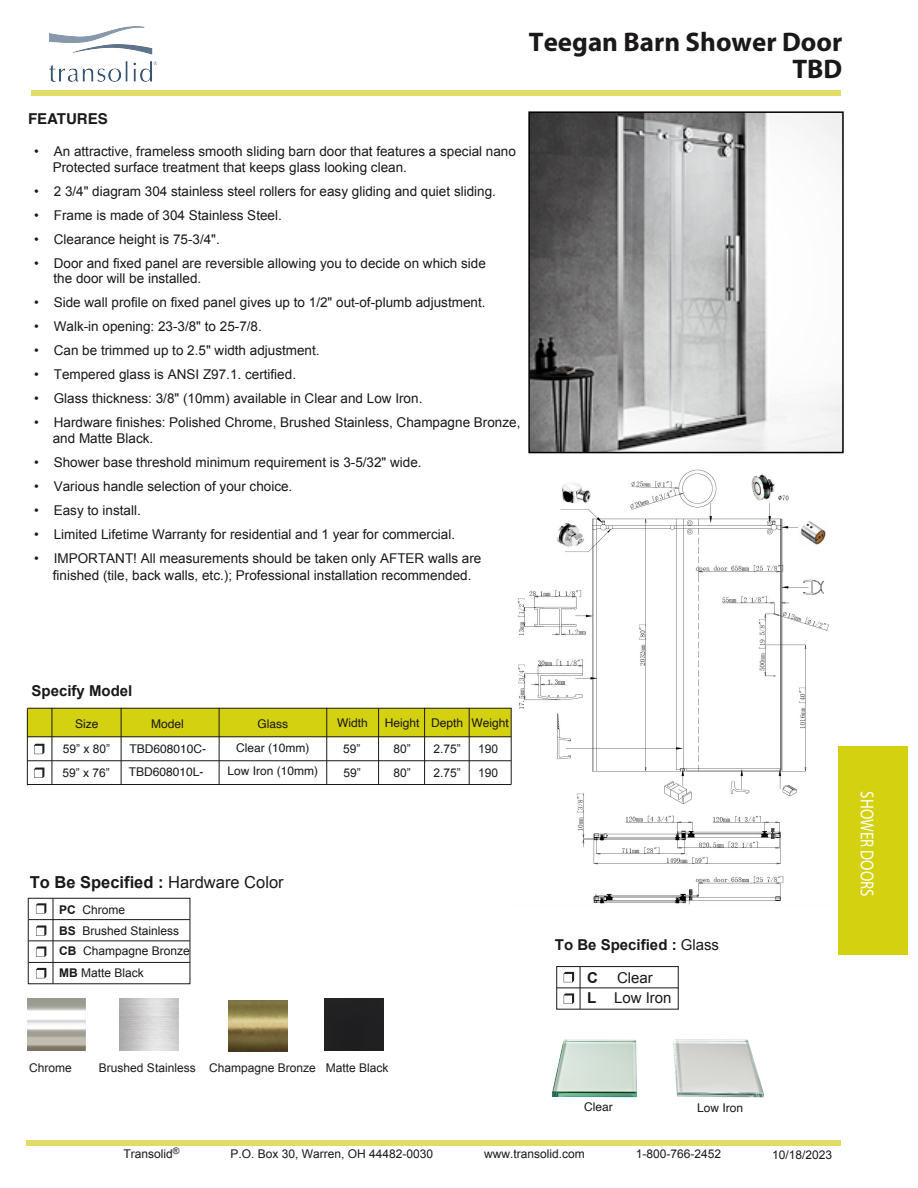
<style>
.page{position:relative;width:918px;height:1188px;background:#fff}
.page>*{position:absolute;margin:0;border:0;box-sizing:border-box;transform-origin:0 0}
.t1{font:700 27px/27px "Myriad Pro";color:#1a1818;text-align:right}
.t2{font:18.75px "Myriad Pro";color:#fff;scale:.8 1}
.t3{font:700 16.5px "Arial";color:#1a1818}
.t4{font:700 15px "Arial";color:#1a1818}
.t5{font:15px/19.5px "Arial";color:#1a1818}
.t6{font:700 15px "Helvetica";color:#1a1818}
.t7{font:13.5px/16.2px "Arial";color:#1a1818}
.t8{font:12px/21.1px "Arial";color:#1a1818}
.t9{font:12px "Helvetica";color:#1a1818}
.t10{font:12px "Arial";color:#1c1919}
.t11{font:9px "Arial";color:#1a1818}
.s1{font-weight:400}
.s2{font-weight:700}
</style>
<div class="page">
<div style="left:27px;top:708px;width:484px;height:29px;background:#4f4c15"></div>
<div style="left:28px;top:709px;width:483px;height:27px;background:#d4d110"></div>
<hr style="left:27px;top:708px;width:484px;height:1px;background:#1a1818">
<hr style="left:27px;top:761px;width:484px;height:1px;background:#1a1818">
<hr style="left:27px;top:737px;width:484px;height:1px;background:#1a1818">
<hr style="left:27px;top:784px;width:484px;height:1px;background:#1a1818">
<hr style="left:52px;top:708px;width:1px;height:76px;background:#1a1818">
<hr style="left:27px;top:708px;width:1px;height:77px;background:#1a1818">
<hr style="left:121px;top:708px;width:1px;height:77px;background:#1a1818">
<hr style="left:219px;top:708px;width:1px;height:77px;background:#1a1818">
<hr style="left:326px;top:708px;width:1px;height:77px;background:#1a1818">
<hr style="left:378px;top:708px;width:1px;height:77px;background:#1a1818">
<hr style="left:424px;top:708px;width:1px;height:76px;background:#1a1818">
<hr style="left:469px;top:708px;width:1px;height:77px;background:#1a1818">
<hr style="left:511px;top:708px;width:1px;height:77px;background:#1a1818">
<svg style="left:34px;top:744px;width:10px;height:10px"></svg>
<svg style="left:34px;top:768px;width:10px;height:10px"></svg>
<div style="left:31px;top:90px;width:810px;height:5px;background:#e1dc67"></div>
<div style="left:27px;top:1141px;width:814px;height:5px;background:#e1dc67"></div>
<img style="left:50px;top:27px;width:107px;height:55px">
<div style="left:838px;top:746px;width:70px;height:208px;background:#d4d110"></div>
<svg style="left:564px;top:993px;width:10px;height:11px"></svg>
<svg style="left:564px;top:972px;width:10px;height:10px"></svg>
<hr style="left:557px;top:988px;width:121px;height:1px;background:#1a1818">
<div style="left:557px;top:966px;width:121px;height:43px;border:1px solid #1a1818"></div>
<hr style="left:580px;top:967px;width:1px;height:42px;background:#1a1818">
<img style="left:673px;top:1039px;width:91px;height:58px">
<img style="left:552px;top:1039px;width:85px;height:58px">
<svg style="left:36px;top:903px;width:10px;height:11px"></svg>
<svg style="left:36px;top:926px;width:10px;height:10px"></svg>
<svg style="left:36px;top:947px;width:10px;height:10px"></svg>
<svg style="left:36px;top:968px;width:10px;height:10px"></svg>
<div style="left:28px;top:898px;width:162px;height:86px;border:1px solid #1a1818"></div>
<hr style="left:29px;top:919px;width:161px;height:1px;background:#1a1818">
<hr style="left:29px;top:941px;width:161px;height:1px;background:#1a1818">
<hr style="left:29px;top:962px;width:161px;height:1px;background:#1a1818">
<hr style="left:53px;top:898px;width:1px;height:86px;background:#1a1818">
<img style="left:28px;top:999px;width:57px;height:51px">
<div style="left:325px;top:999px;width:58px;height:51px;background:#202022"></div>
<img style="left:229px;top:1000px;width:58px;height:52px">
<svg style="left:531px;top:114px;width:310px;height:336px"></svg>
<div style="left:528px;top:111px;width:316px;height:342px;border:2px solid #000"></div>
<img style="left:518px;top:469px;width:311px;height:436px">
<h1 class="t1" style="left:529px;top:27px;width:315px">Teegan Barn Shower Door<br>TBD</h1>
<p class="t6" style="left:28px;top:109px;width:81px">FEATURES</p>
<p class="t7" style="left:53px;top:143px;width:465px;text-indent:-19px">• An attractive, frameless smooth sliding barn door that features a special nano<br>Protected surface treatment that keeps glass looking clean.</p>
<p class="t7" style="left:34px;top:184px;width:464px">• 2 3/4" diagram 304 stainless steel rollers for easy gliding and quiet sliding.</p>
<p class="t7" style="left:34px;top:208px;width:249px">• Frame is made of 304 Stainless Steel.</p>
<p class="t7" style="left:34px;top:232px;width:187px">• Clearance height is 75-3/4".</p>
<p class="t7" style="left:54px;top:256px;width:434px;line-height:15px;text-indent:-19px">• Door and fixed panel are reversible allowing you to decide on which side the door will be installed.</p>
<p class="t7" style="left:34px;top:295px;width:453px">• Side wall profile on fixed panel gives up to 1/2" out-of-plumb adjustment.</p>
<p class="t7" style="left:34px;top:319px;width:229px">• Walk-in opening: 23-3/8" to 25-7/8.</p>
<p class="t7" style="left:34px;top:343px;width:287px">• Can be trimmed up to 2.5" width adjustment.</p>
<p class="t7" style="left:34px;top:367px;width:264px">• Tempered glass is ANSI Z97.1. certified.</p>
<p class="t7" style="left:34px;top:391px;width:390px">• Glass thickness: 3/8" (10mm) available in Clear and Low Iron.</p>
<p class="t7" style="left:53px;top:415px;width:469px;text-indent:-19px">• Hardware finishes: Polished Chrome, Brushed Stainless, Champagne Bronze, and Matte Black.</p>
<p class="t7" style="left:34px;top:455px;width:389px">• Shower base threshold minimum requirement is 3-5/32" wide.</p>
<p class="t7" style="left:34px;top:479px;width:260px">• Various handle selection of your choice.</p>
<p class="t7" style="left:34px;top:503px;width:108px">• Easy to install.</p>
<p class="t7" style="left:34px;top:527px;width:423px">• Limited Lifetime Warranty for residential and 1 year for commercial.</p>
<p class="t7" style="left:53px;top:551px;width:430px;text-indent:-19px">• IMPORTANT! All measurements should be taken only AFTER walls are finished (tile, back walls, etc.); Professional installation recommended.</p>
<p class="t4" style="left:32px;top:681px;width:102px">Specify Model</p>
<p class="t9" style="left:75px;top:714px;width:25px">Size</p>
<p class="t9" style="left:151px;top:714px;width:34px">Model</p>
<p class="t9" style="left:258px;top:714px;width:32px">Glass</p>
<p class="t9" style="left:337px;top:714px;width:32px">Width</p>
<p class="t9" style="left:385px;top:714px;width:126px">Height Depth Weight</p>
<p class="t9" style="left:228px;top:761px;width:92px">Low Iron (10mm)</p>
<p class="t9" style="left:236px;top:739px;width:75px">Clear (10mm)</p>
<p class="t8" style="left:393px;top:737px;width:19px;line-height:24px">80”<br>80”</p>
<p class="t8" style="left:434px;top:737px;width:29px;line-height:24px">2.75”<br>2.75”</p>
<p class="t8" style="left:478px;top:738px;width:22px">190</p>
<p class="t9" style="left:129px;top:739px;width:78px">TBD608010C-</p>
<p class="t8" style="left:343px;top:738px;width:19px">59”</p>
<p class="t8" style="left:63px;top:736px;width:49px;line-height:24.9px">59” x 80”<br>59” x 76”</p>
<p class="t9" style="left:129px;top:763px;width:76px">TBD608010L-</p>
<p class="t8" style="left:344px;top:762px;width:19px">59”</p>
<p class="t8" style="left:478px;top:762px;width:22px">190</p>
<p class="t3" style="left:30px;top:872px;width:255px">To Be Specified : <span class="s1">Hardware Color</span></p>
<p class="t8" style="left:59px;top:899px;width:132px"><span class="s2">PC</span> Chrome<br><span class="s2">BS</span> Brushed Stainless<br><span class="s2">CB</span> Champagne Bronze<br><span class="s2">MB</span> Matte Black</p>
<p class="t10" style="left:29px;top:1060px;width:44px">Chrome</p>
<p class="t10" style="left:99px;top:1060px;width:291px">Brushed Stainless Champagne Bronze Matte Black</p>
<p class="t4" style="left:555px;top:935px;width:166px">To Be Specified : <span class="s1">Glass</span></p>
<p class="t4" style="left:587px;top:968px;width:12px">C</p>
<p class="t5" style="left:587px;top:968px;width:86px;text-indent:30px">Clear<br><span class="s2">L</span> Low Iron</p>
<p class="t9" style="left:584px;top:1098px;width:30px">Clear</p>
<p class="t9" style="left:697px;top:1098px;width:48px">Low Iron</p>
<p class="t11" style="left:173px;top:1145px;width:8px">®</p>
<p class="t8" style="left:230px;top:1144px;width:204px">P.O. Box 30, Warren, OH 44482-0030</p>
<p class="t8" style="left:123px;top:1144px;width:51px">Transolid</p>
<p class="t8" style="left:484px;top:1144px;width:102px">www.transolid.com</p>
<p class="t8" style="left:636px;top:1144px;width:87px">1-800-766-2452</p>
<p class="t8" style="left:772px;top:1145px;width:62px">10/18/2023</p>
<h2 class="t2" style="left:879px;top:791px;width:133px;rotate:90deg">SHOWER DOORS</h2>
</div>
